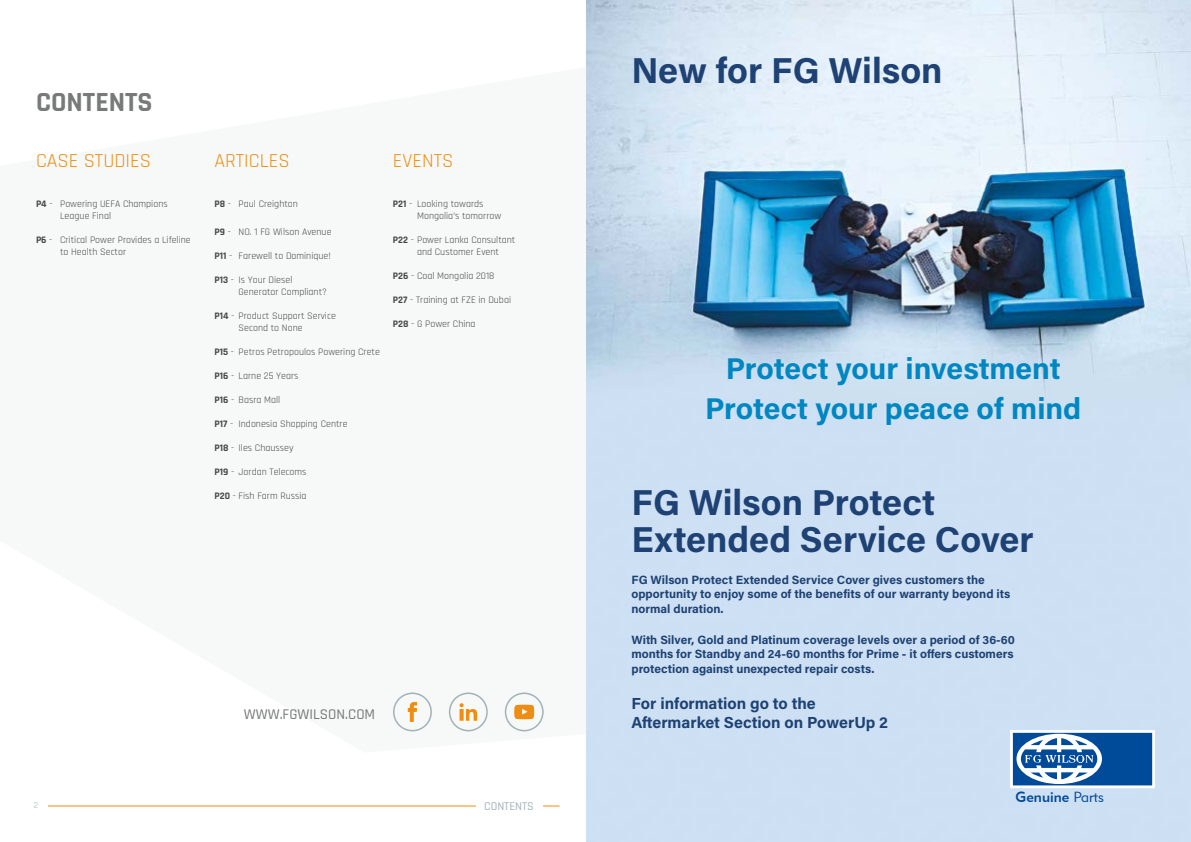
<style>
.page{position:relative;width:1191px;height:842px;background:#fff}
.page>*{position:absolute;margin:0;border:0;box-sizing:border-box;transform-origin:0 0}
.t1{font:700 36px/37px "Acumin Pro";color:#1e4274}
.t2{font:700 30px/40px "Acumin Pro";color:#0086c1;text-align:center}
.t3{font:700 28px "Rajdhani";color:#787a7a}
.t4{font:20px "Rajdhani";color:#ee8d11}
.t5{font:700 16px/19.2px "Acumin Pro";color:#1e4274}
.t6{font:500 15px "Rajdhani";color:#787a7a}
.t7{font:14.6px "Geometric 415 BT Medium A";color:#004a9a}
.t8{font:700 12px/14.4px "Acumin Pro";color:#1e4274}
.t9{font:500 12px "Rajdhani";color:#a4b3b7}
.t10{font:10px/12px "Rajdhani";color:#464644}
.t11{font:9px "Rajdhani";color:#a4b3b7}
.s1{font-weight:700}
.s2{font-family:"Geometric 415 BT Lite A"}
</style>
<div class="page">
<hr style="left:48px;top:806px;width:511px;height:1px;background:#ee8d11">
<svg style="left:393px;top:692px;width:39px;height:39px"></svg>
<svg style="left:505px;top:692px;width:38px;height:39px"></svg>
<svg style="left:449px;top:692px;width:39px;height:39px"></svg>
<div style="left:476px;top:790px;width:66px;height:28px;background:#fff"></div>
<img style="left:587px;top:0;width:604px;height:842px">
<div style="left:1011px;top:731px;width:142px;height:56px;background:#004a9a"></div>
<div style="left:1010px;top:730px;width:145px;height:58px;border:3px solid #fff"></div>
<svg style="left:1016px;top:734px;width:86px;height:50px"></svg>
<h3 class="t3" style="left:36px;top:85px;width:118px">CONTENTS</h3>
<h3 class="t4" style="left:36px;top:149px;width:116px">CASE STUDIES</h3>
<p class="t10" style="left:60px;top:198px;width:109px;text-indent:-24px"><span class="s1">P4</span> - Powering UEFA Champions<br>League Final</p>
<p class="t10" style="left:60px;top:234px;width:132px;text-indent:-24px"><span class="s1">P6</span> - Critical Power Provides a Lifeline to Health Sector</p>
<h3 class="t4" style="left:214px;top:149px;width:77px">ARTICLES</h3>
<p class="t10" style="left:214px;top:198px;width:85px"><span class="s1">P8</span> - Paul Creighton</p>
<p class="t10" style="left:214px;top:226px;width:119px"><span class="s1">P9</span> - NO. 1 FG Wilson Avenue</p>
<p class="t10" style="left:214px;top:250px;width:118px"><span class="s1">P11</span> - Farewell to Dominique!</p>
<p class="t10" style="left:239px;top:274px;width:90px;text-indent:-24px"><span class="s1">P13</span> - Is Your Diesel<br>Generator Compliant?</p>
<p class="t10" style="left:239px;top:310px;width:99px;text-indent:-24px"><span class="s1">P14</span> - Product Support Service<br>Second to None</p>
<p class="t10" style="left:214px;top:346px;width:167px"><span class="s1">P15</span> - Petros Petropoulos Powering Crete</p>
<p class="t10" style="left:214px;top:370px;width:85px"><span class="s1">P16</span> - Larne 25 Years</p>
<p class="t10" style="left:214px;top:394px;width:67px"><span class="s1">P16</span> - Basra Mall</p>
<p class="t10" style="left:214px;top:418px;width:135px"><span class="s1">P17</span> - Indonesia Shopping Centre</p>
<p class="t10" style="left:214px;top:442px;width:81px"><span class="s1">P18</span> - Iles Chaussey</p>
<p class="t10" style="left:214px;top:466px;width:94px"><span class="s1">P19</span> - Jordan Telecoms</p>
<p class="t10" style="left:214px;top:490px;width:94px"><span class="s1">P20</span> - Fish Farm Russia</p>
<h3 class="t4" style="left:393px;top:149px;width:62px">EVENTS</h3>
<p class="t10" style="left:417px;top:198px;width:86px;text-indent:-24px"><span class="s1">P21</span> - Looking towards<br>Mongolia’s tomorrow</p>
<p class="t10" style="left:417px;top:234px;width:100px;text-indent:-24px"><span class="s1">P22</span> - Power Lanka Consultant and Customer Event</p>
<p class="t10" style="left:393px;top:270px;width:103px"><span class="s1">P26</span> - Coal Mongolia 2018</p>
<p class="t10" style="left:393px;top:294px;width:120px"><span class="s1">P27</span> - Training at FZE in Dubai</p>
<p class="t10" style="left:393px;top:318px;width:84px"><span class="s1">P28</span> - G Power China</p>
<p class="t11" style="left:34px;top:800px;width:6px">2</p>
<h3 class="t6" style="left:244px;top:705px;width:133px">WWW.FGWILSON.COM</h3>
<p class="t9" style="left:484px;top:799px;width:51px">CONTENTS</p>
<h1 class="t1" style="left:631px;top:50px;width:313px">New for FG Wilson</h1>
<h2 class="t2" style="left:705px;top:347px;width:378px">Protect your investment<br>Protect your peace of mind</h2>
<h1 class="t1" style="left:631px;top:483px;width:404px">FG Wilson Protect<br>Extended Service Cover</h1>
<p class="t8" style="left:631px;top:572px;width:380px">FG Wilson Protect Extended Service Cover gives customers the opportunity to enjoy some of the benefits of our warranty beyond its normal duration.</p>
<p class="t8" style="left:631px;top:632px;width:385px;text-align:justify">With Silver, Gold and Platinum coverage levels over a period of 36-60 months for Standby and 24-60 months for Prime - it offers customers protection against unexpected repair costs.</p>
<h3 class="t5" style="left:631px;top:693px;width:258px">For information go to the<br>Aftermarket Section on PowerUp 2</h3>
<h3 class="t7" style="left:1015px;top:788px;width:90px">Genuine <span class="s2">Parts</span></h3>
</div>
